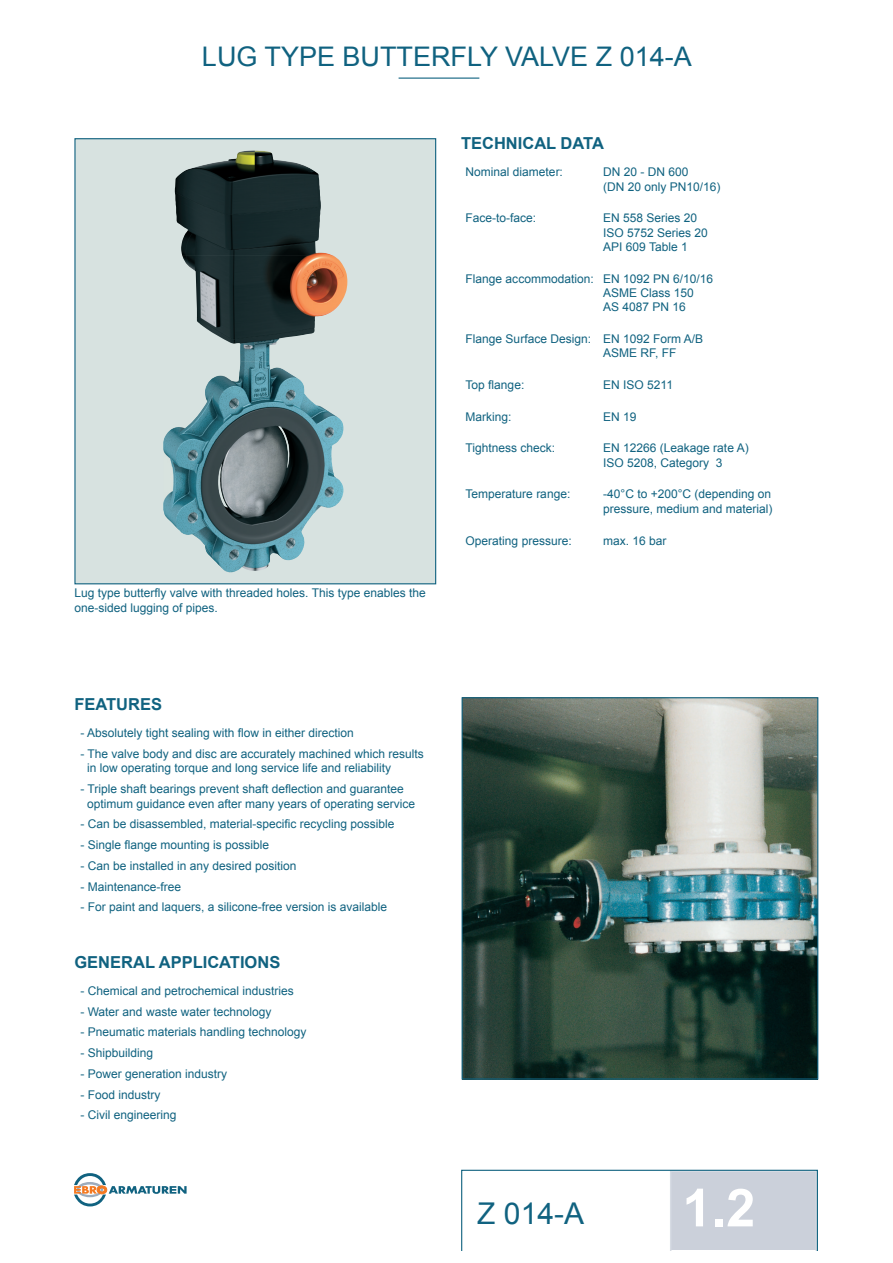
<style>
.page{position:relative;width:893px;height:1263px;background:#fff}
.page>*{position:absolute;margin:0;border:0;box-sizing:border-box;transform-origin:0 0}
.t1{font:700 52.5px "Arial";color:#fff}
.t2{font:30px "Arial";color:#106280}
.t3{font:27px "Arial";color:#106280}
.t4{font:700 16.5px "Arial";color:#106280}
.t5{font:12px/14.4px "Arial";color:#106280}
</style>
<div class="page">
<hr style="left:399px;top:78px;width:80px;height:1px;background:#106280">
<svg style="left:74px;top:1173px;width:113px;height:33px"></svg>
<div style="left:75px;top:139px;width:361px;height:445px;background:#d7e2e0"></div>
<img style="left:175px;top:150px;width:159px;height:106px">
<img style="left:182px;top:256px;width:165px;height:105px">
<img style="left:163px;top:361px;width:180px;height:106px">
<img style="left:163px;top:467px;width:124px;height:105px">
<img style="left:464px;top:699px;width:352px;height:378px">
<div style="left:462px;top:697px;width:356px;height:382px;border:1px solid #106280"></div>
<svg style="left:461px;top:1170px;width:357px;height:80px"></svg>
<p class="t3" style="left:202px;top:39px;width:491px">LUG TYPE BUTTERFLY VALVE Z 014-A</p>
<p class="t5" style="left:74px;top:586px;width:353px">Lug type butterfly valve with threaded holes. This type enables the one-sided lugging of pipes.</p>
<p class="t4" style="left:74px;top:693px;width:89px">FEATURES</p>
<p class="t5" style="left:80px;top:726px;width:275px">- Absolutely tight sealing with flow in either direction</p>
<p class="t5" style="left:87px;top:747px;width:338px;text-indent:-7px">- The valve body and disc are accurately machined which results in low operating torque and long service life and reliability</p>
<p class="t5" style="left:87px;top:782px;width:330px;text-indent:-7px">- Triple shaft bearings prevent shaft deflection and guarantee optimum guidance even after many years of operating service</p>
<p class="t5" style="left:80px;top:817px;width:316px">- Can be disassembled, material-specific recycling possible</p>
<p class="t5" style="left:80px;top:838px;width:190px">- Single flange mounting is possible</p>
<p class="t5" style="left:80px;top:858px;width:218px">- Can be installed in any desired position</p>
<p class="t5" style="left:80px;top:879px;width:102px">- Maintenance-free</p>
<p class="t5" style="left:80px;top:900px;width:308px">- For paint and laquers, a silicone-free version is available</p>
<p class="t4" style="left:74px;top:952px;width:207px">GENERAL APPLICATIONS</p>
<p class="t5" style="left:80px;top:983px;width:215px">- Chemical and petrochemical industries</p>
<p class="t5" style="left:80px;top:1004px;width:192px">- Water and waste water technology</p>
<p class="t5" style="left:80px;top:1025px;width:228px">- Pneumatic materials handling technology</p>
<p class="t5" style="left:80px;top:1046px;width:74px">- Shipbuilding</p>
<p class="t5" style="left:80px;top:1066px;width:148px">- Power generation industry</p>
<p class="t5" style="left:80px;top:1087px;width:82px">- Food industry</p>
<p class="t5" style="left:80px;top:1108px;width:98px">- Civil engineering</p>
<p class="t4" style="left:461px;top:132px;width:144px">TECHNICAL DATA</p>
<p class="t5" style="left:466px;top:165px;width:99px">Nominal diameter:</p>
<p class="t5" style="left:603px;top:165px;width:119px">DN 20 - DN 600<br>(DN 20 only PN10/16)</p>
<p class="t5" style="left:466px;top:211px;width:72px">Face-to-face:</p>
<p class="t5" style="left:603px;top:211px;width:106px">EN 558 Series 20<br>ISO 5752 Series 20<br>API 609 Table 1</p>
<p class="t5" style="left:603px;top:271px;width:112px;text-indent:-138px">Flange accommodation: EN 1092 PN 6/10/16<br>ASME Class 150<br>AS 4087 PN 16</p>
<p class="t5" style="left:603px;top:332px;width:102px;text-indent:-138px">Flange Surface Design: EN 1092 Form A/B<br>ASME RF, FF</p>
<p class="t5" style="left:466px;top:378px;width:60px">Top flange:</p>
<p class="t5" style="left:603px;top:378px;width:71px">EN ISO 5211</p>
<p class="t5" style="left:466px;top:409px;width:48px">Marking:</p>
<p class="t5" style="left:603px;top:409px;width:35px">EN 19</p>
<p class="t5" style="left:466px;top:441px;width:91px">Tightness check:</p>
<p class="t5" style="left:603px;top:441px;width:147px">EN 12266 (Leakage rate A)<br>ISO 5208, Category 3</p>
<p class="t5" style="left:466px;top:487px;width:106px">Temperature range:</p>
<p class="t5" style="left:603px;top:487px;width:171px">-40°C to +200°C (depending on pressure, medium and material)</p>
<p class="t5" style="left:466px;top:533px;width:108px">Operating pressure:</p>
<p class="t5" style="left:603px;top:533px;width:65px">max. 16 bar</p>
<p class="t2" style="left:477px;top:1194px;width:108px">Z 014-A</p>
<p class="t1" style="left:682px;top:1173px;width:74px">1.2</p>
</div>
